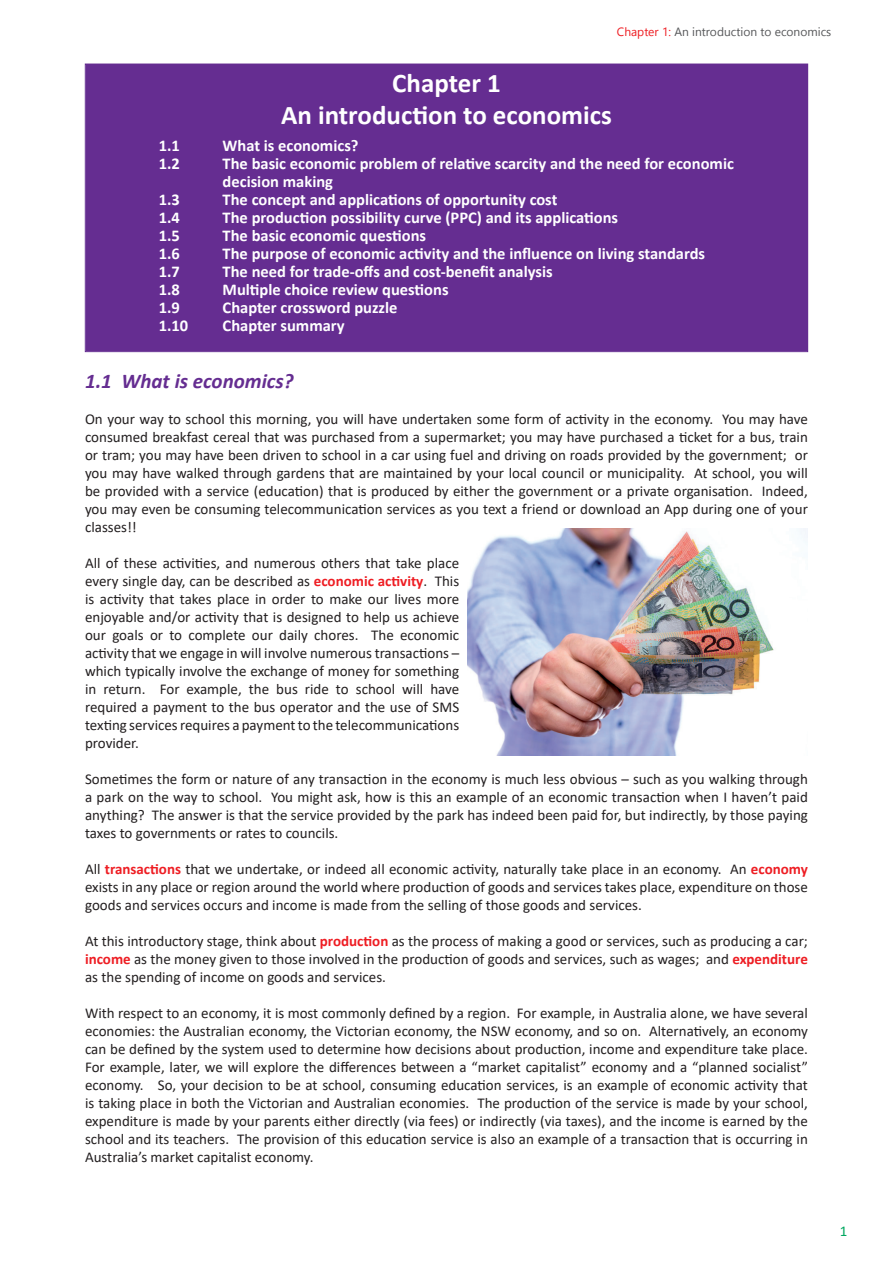
<style>
.page{position:relative;width:893px;height:1263px;background:#fff}
.page>*{position:absolute;margin:0;border:0;box-sizing:border-box;transform-origin:0 0}
.t1{font:700 27px/32.4px "Calibri";color:#fff;text-align:center}
.t2{font:italic 700 21px "Calibri";color:#652d91}
.t3{font:700 16.5px/18px "Calibri";color:#fff}
.t4{font:15px/18px "Calibri";color:#231f20;text-align:justify}
.t5{font:15px "Calibri";color:#00a760}
.t6{font:12px "Segoe UI Emoji";color:#57585a}
.s1{font-weight:700;color:#ee1d23}
</style>
<div class="page">
<div style="left:85px;top:64px;width:723px;height:288px;background:#652d91"></div>
<img style="left:468px;top:528px;width:340px;height:227px">
<h1 class="t1" style="left:281px;top:66px;width:332px">Chapter 1<br>An introduction to economics</h1>
<p class="t6" style="left:682px;top:25px;width:91px">■ ■▼□ ◆ ▼□■ ▼□</p>
<p class="t6" style="left:787px;top:25px;width:22px">□■□</p>
<p class="t3" style="left:159px;top:137px;width:23px">1.1</p>
<p class="t3" style="left:223px;top:137px;width:137px">What is economics?</p>
<p class="t3" style="left:159px;top:155px;width:23px">1.2</p>
<p class="t3" style="left:223px;top:155px;width:513px">The basic economic problem of relative scarcity and the need for economic decision making</p>
<p class="t3" style="left:159px;top:191px;width:23px">1.3</p>
<p class="t3" style="left:223px;top:191px;width:336px">The concept and applications of opportunity cost</p>
<p class="t3" style="left:159px;top:209px;width:23px">1.4</p>
<p class="t3" style="left:223px;top:209px;width:397px">The production possibility curve (PPC) and its applications</p>
<p class="t3" style="left:159px;top:227px;width:23px">1.5</p>
<p class="t3" style="left:223px;top:227px;width:205px">The basic economic questions</p>
<p class="t3" style="left:159px;top:245px;width:23px">1.6</p>
<p class="t3" style="left:223px;top:245px;width:484px">The purpose of economic activity and the influence on living standards</p>
<p class="t3" style="left:159px;top:263px;width:23px">1.7</p>
<p class="t3" style="left:223px;top:263px;width:332px">The need for trade-offs and cost-benefit analysis</p>
<p class="t3" style="left:159px;top:281px;width:23px">1.8</p>
<p class="t3" style="left:223px;top:281px;width:227px">Multiple choice review questions</p>
<p class="t3" style="left:159px;top:299px;width:23px">1.9</p>
<p class="t3" style="left:223px;top:299px;width:176px">Chapter crossword puzzle</p>
<p class="t3" style="left:159px;top:317px;width:31px">1.10</p>
<p class="t3" style="left:223px;top:317px;width:124px">Chapter summary</p>
<h2 class="t2" style="left:85px;top:366px;width:210px">1.1 What is economics?</h2>
<p class="t4" style="left:85px;top:409px;width:724px">On your way to school this morning, you will have undertaken some form of activity in the economy. You may have consumed breakfast cereal that was purchased from a supermarket; you may have purchased a ticket for a bus, train or tram; you may have been driven to school in a car using fuel and driving on roads provided by the government; or you may have walked through gardens that are maintained by your local council or municipality. At school, you will be provided with a service (education) that is produced by either the government or a private organisation. Indeed, you may even be consuming telecommunication services as you text a friend or download an App during one of your classes!!</p>
<p class="t4" style="left:85px;top:553px;width:376px">All of these activities, and numerous others that take place every single day, can be described as <span class="s1">economic activity</span>. This is activity that takes place in order to make our lives more enjoyable and/or activity that is designed to help us achieve our goals or to complete our daily chores. The economic activity that we engage in will involve numerous transactions – which typically involve the exchange of money for something in return. For example, the bus ride to school will have required a payment to the bus operator and the use of SMS texting services requires a payment to the telecommunications provider.</p>
<p class="t4" style="left:85px;top:769px;width:724px">Sometimes the form or nature of any transaction in the economy is much less obvious – such as you walking through a park on the way to school. You might ask, how is this an example of an economic transaction when I haven’t paid anything? The answer is that the service provided by the park has indeed been paid for, but indirectly, by those paying taxes to governments or rates to councils.</p>
<p class="t4" style="left:85px;top:859px;width:724px">All <span class="s1">transactions</span> that we undertake, or indeed all economic activity, naturally take place in an economy. An <span class="s1">economy </span>exists in any place or region around the world where production of goods and services takes place, expenditure on those goods and services occurs and income is made from the selling of those goods and services.</p>
<p class="t4" style="left:85px;top:931px;width:724px">At this introductory stage, think about <span class="s1">production</span> as the process of making a good or services, such as producing a car; <span class="s1">income</span> as the money given to those involved in the production of goods and services, such as wages; and <span class="s1">expenditure </span>as the spending of income on goods and services.</p>
<p class="t4" style="left:85px;top:1003px;width:724px">With respect to an economy, it is most commonly defined by a region. For example, in Australia alone, we have several economies: the Australian economy, the Victorian economy, the NSW economy, and so on. Alternatively, an economy can be defined by the system used to determine how decisions about production, income and expenditure take place.<br>For example, later, we will explore the differences between a “market capitalist” economy and a “planned socialist” economy. So, your decision to be at school, consuming education services, is an example of economic activity that is taking place in both the Victorian and Australian economies. The production of the service is made by your school, expenditure is made by your parents either directly (via fees) or indirectly (via taxes), and the income is earned by the school and its teachers. The provision of this education service is also an example of a transaction that is occurring in Australia’s market capitalist economy.</p>
<p class="t5" style="left:840px;top:1221px;width:9px">1</p>
</div>
